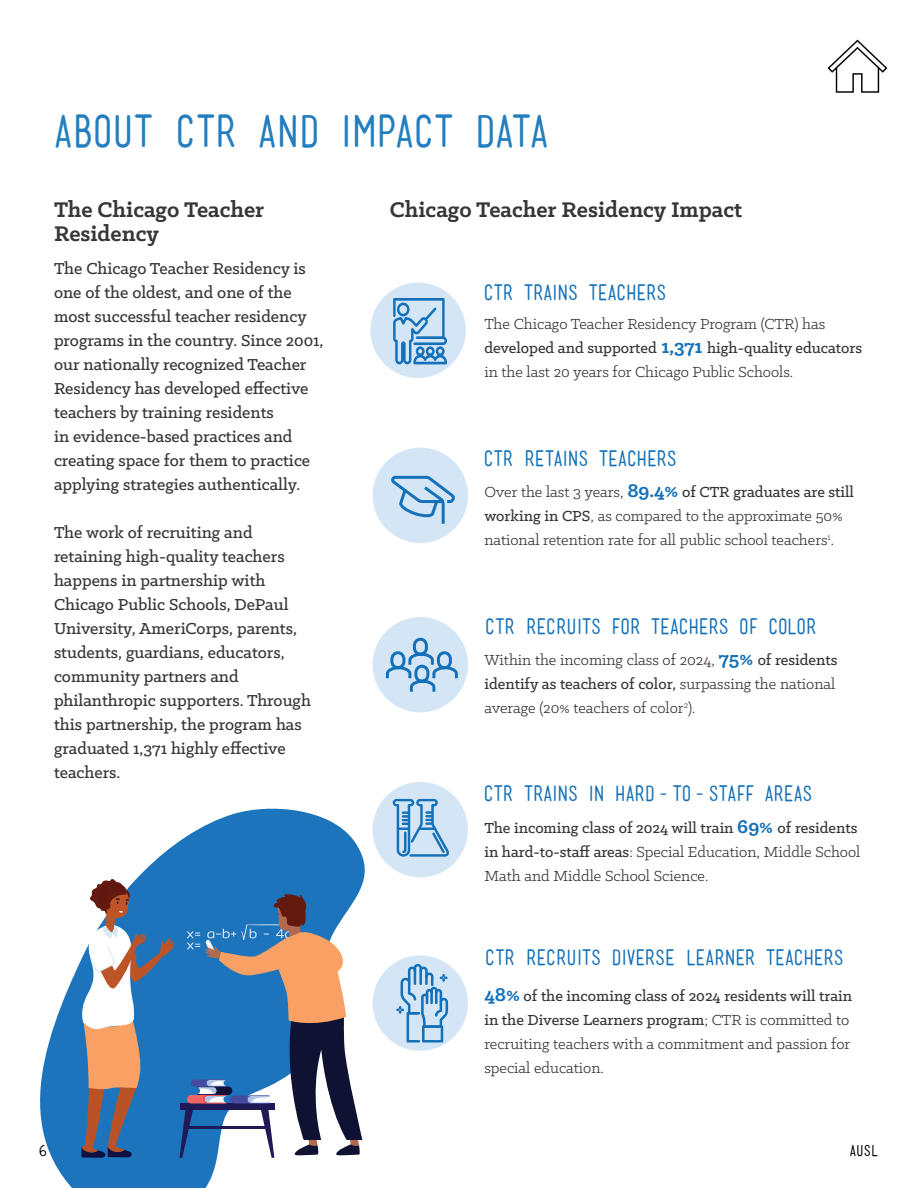
<style>
.page{position:relative;width:918px;height:1188px;background:#fff}
.page>*{position:absolute;margin:0;border:0;box-sizing:border-box;transform-origin:0 0}
.t1{font:43.5px "Mensch";color:#237ebf}
.t2{font:700 24px/24px "Klinic Slab";color:#363636}
.t3{font:21px "Mensch";color:#1471b9}
.t4{font:500 18px/24px "Klinic Slab";color:#363636}
.t5{font:16.5px/24px "Klinic Slab";color:#363636}
.t6{font:500 16.5px/24px "Klinic Slab";color:#363636}
.t7{font:15px "Mensch";color:#000}
.s1{font-weight:500}
.s2{font-weight:700;font-size:21px;color:#1471b9}
.s3{font-weight:400}
</style>
<div class="page">
<svg style="left:828px;top:40px;width:59px;height:53px"></svg>
<svg style="left:40px;top:803px;width:342px;height:385px"></svg>
<div style="left:370px;top:283px;width:96px;height:95px;background:#d4e6f5;border-radius:50%"></div>
<div style="left:373px;top:448px;width:95px;height:95px;background:#d4e6f5;border-radius:50%"></div>
<div style="left:373px;top:617px;width:95px;height:95px;background:#d4e6f5;border-radius:50%"></div>
<div style="left:373px;top:782px;width:95px;height:95px;background:#d4e6f5;border-radius:50%"></div>
<div style="left:373px;top:955px;width:95px;height:96px;background:#d4e6f5;border-radius:50%"></div>
<svg style="left:81px;top:879px;width:281px;height:279px"></svg>
<svg style="left:393px;top:298px;width:54px;height:66px"></svg>
<svg style="left:393px;top:799px;width:56px;height:58px"></svg>
<svg style="left:396px;top:964px;width:52px;height:79px"></svg>
<svg style="left:391px;top:475px;width:66px;height:52px"></svg>
<svg style="left:385px;top:636px;width:74px;height:59px"></svg>
<h1 class="t1" style="left:54px;top:111px;width:496px">ABOUT CTR AND IMPACT DATA</h1>
<h2 class="t2" style="left:54px;top:197px;width:212px">The Chicago Teacher<br>Residency</h2>
<p class="t4" style="left:54px;top:256px;width:271px">The Chicago Teacher Residency is one of the oldest, and one of the most successful teacher residency programs in the country. Since 2001, our nationally recognized Teacher Residency has developed effective teachers by training residents<br>in evidence-based practices and creating space for them to practice applying strategies authentically.</p>
<p class="t4" style="left:54px;top:520px;width:259px">The work of recruiting and retaining high-quality teachers happens in partnership with<br>Chicago Public Schools, DePaul<br>University, AmeriCorps, parents, students, guardians, educators, community partners and philanthropic supporters. Through this partnership, the program has graduated 1,371 highly effective teachers.</p>
<h2 class="t2" style="left:390px;top:197px;width:354px">Chicago Teacher Residency Impact</h2>
<p class="t3" style="left:483px;top:282px;width:184px">CTR TRAINS TEACHERS</p>
<p class="t5" style="left:484px;top:312px;width:379px">The Chicago Teacher Residency Program (CTR) has <span class="s1">developed and supported</span> <span class="s2">1,371</span> <span class="s1">high-quality educators </span>in the last 20 years for Chicago Public Schools.</p>
<p class="t3" style="left:483px;top:449px;width:195px">CTR RETAINS TEACHERS</p>
<p class="t5" style="left:484px;top:480px;width:371px">Over the last 3 years, <span class="s2">89.4%</span> <span class="s1">of CTR graduates are still working in CPS</span>, as compared to the approximate 50% national retention rate for all public school teachers<sup>1</sup>.</p>
<p class="t3" style="left:485px;top:617px;width:333px">CTR RECRUITS FOR TEACHERS OF COLOR</p>
<p class="t5" style="left:484px;top:648px;width:355px">Within the incoming class of 2024, <span class="s2">75%</span> <span class="s1">of residents identify as teachers of color,</span> surpassing the national average (20% teachers of color<sup>2</sup>).</p>
<p class="t3" style="left:483px;top:783px;width:330px">CTR TRAINS IN HARD-TO-STAFF AREAS</p>
<p class="t6" style="left:484px;top:816px;width:377px">The incoming class of 2024 will train <span class="s2">69%</span> of residents in hard-to-staff areas<span class="s3">: Special Education, Middle School<br>Math and Middle School Science.</span></p>
<p class="t3" style="left:485px;top:948px;width:360px">CTR RECRUITS DIVERSE LEARNER TEACHERS</p>
<p class="t5" style="left:484px;top:984px;width:369px"><span class="s2">48%</span> <span class="s1">of the incoming class of 2024 residents will train in the Diverse Learners program</span>; CTR is committed to recruiting teachers with a commitment and passion for special education.</p>
<p class="t7" style="left:39px;top:1144px;width:8px">6</p>
<p class="t7" style="left:850px;top:1143px;width:30px">AUSL</p>
</div>
